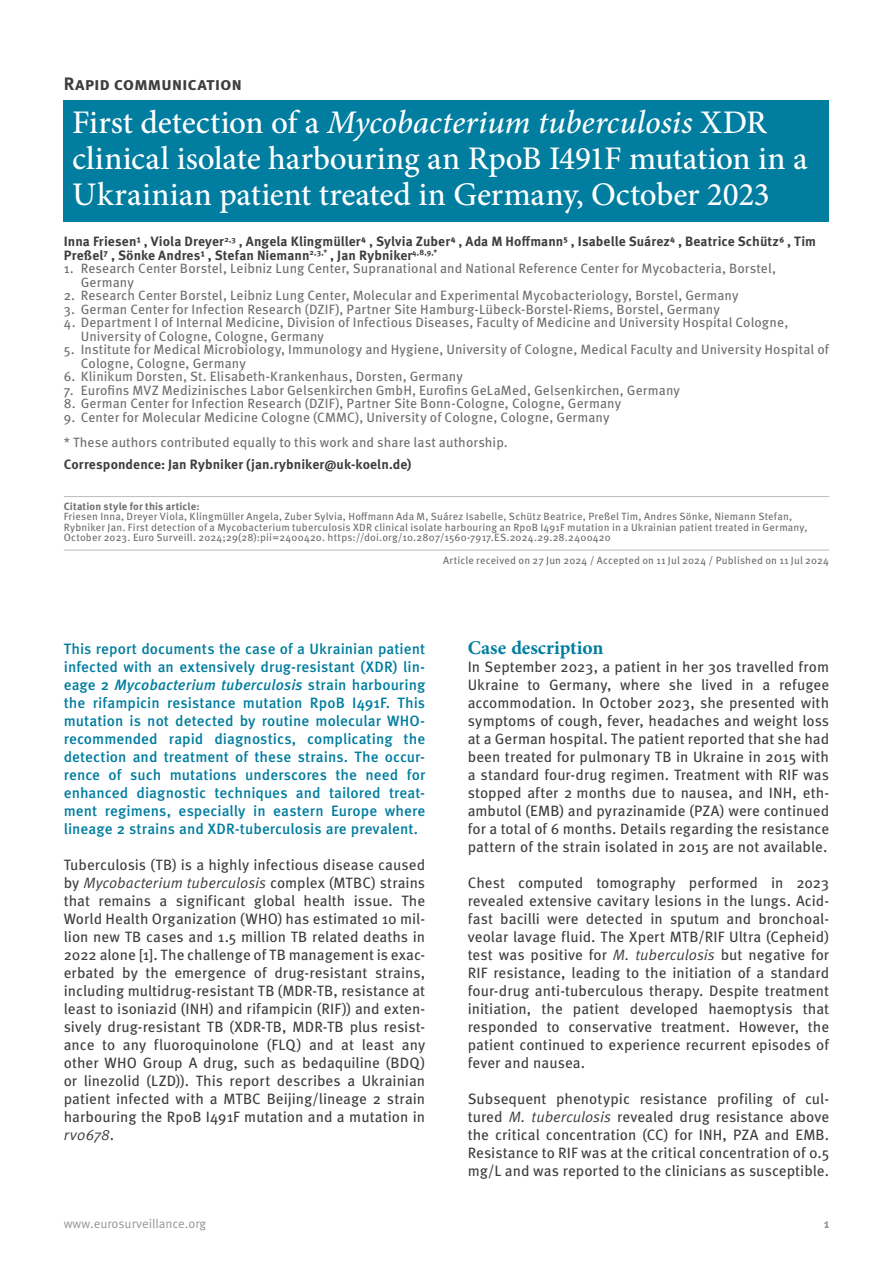
<style>
.page{position:relative;width:893px;height:1263px;background:#fff}
.page>*{position:absolute;margin:0;border:0;box-sizing:border-box;transform-origin:0 0}
.t1{font:500 33px/36px "Minion Pro";letter-spacing:-.005em;color:#fff}
.t2{font:700 19.5px "Minion Pro";color:#007d9f}
.t3{font:700 18px "Meta Pro";letter-spacing:-.015em;color:#3e3e3f}
.t4{font:15px/18px "Meta Pro";color:#3e3e3f;text-align:justify}
.t5{font:500 15px/18px "Meta Pro";letter-spacing:.005em;color:#007d9f;text-align:justify}
.t6{font:13.5px/13.5px "Meta Pro";letter-spacing:.005em;color:#6c6d70}
.t7{font:700 13.5px/13.5px "Meta Pro";letter-spacing:.01em;color:#3e3e3f}
.t8{font:12.75px "Meta Pro";color:#939598}
.t9{font:700 12.75px "Meta Pro";color:#939598}
.t10{font:10.5px/10.5px "Meta Pro";letter-spacing:.015em;color:#6c6d70}
.t11{font:700 10.5px "Meta Pro";letter-spacing:.015em;color:#6c6d70}
.s1{font-style:italic}
</style>
<div class="page">
<hr style="left:64px;top:496px;width:765px;height:1px;background:#bcbdc0">
<hr style="left:64px;top:550px;width:765px;height:1px;background:#bcbdc0">
<div style="left:64px;top:100px;width:765px;height:122px;background:#007d9f"></div>
<p class="t3" style="left:64px;top:72px;width:180px">Rapid communication</p>
<h1 class="t1" style="left:72px;top:104px;width:737px">First detection of a <span class="s1">Mycobacterium tuberculosis</span> XDR clinical isolate harbouring an RpoB I491F mutation in a<br>Ukrainian patient treated in Germany, October 2023</h1>
<p class="t7" style="left:64px;top:235px;width:754px">Inna Friesen¹ , Viola Dreyer<sup>2,3</sup> , Angela Klingmüller⁴ , Sylvia Zuber⁴ , Ada M Hoffmann⁵ , Isabelle Suárez⁴ , Beatrice Schütz⁶ , Tim<br>Preßel⁷ , Sönke Andres¹ , Stefan Niemann<sup>2,3,*</sup> , Jan Rybniker<sup>4,8,9,*</sup></p>
<p class="t6" style="left:81px;top:262px;width:697px;text-indent:-17px">1. Research Center Borstel, Leibniz Lung Center, Supranational and National Reference Center for Mycobacteria, Borstel,<br>Germany</p>
<p class="t6" style="left:64px;top:289px;width:676px">2. Research Center Borstel, Leibniz Lung Center, Molecular and Experimental Mycobacteriology, Borstel, Germany</p>
<p class="t6" style="left:64px;top:303px;width:658px">3. German Center for Infection Research (DZIF), Partner Site Hamburg-Lübeck-Borstel-Riems, Borstel, Germany</p>
<p class="t6" style="left:81px;top:316px;width:709px;text-indent:-17px">4. Department I of Internal Medicine, Division of Infectious Diseases, Faculty of Medicine and University Hospital Cologne,<br>University of Cologne, Cologne, Germany</p>
<p class="t6" style="left:81px;top:343px;width:750px;text-indent:-17px">5. Institute for Medical Microbiology, Immunology and Hygiene, University of Cologne, Medical Faculty and University Hospital of<br>Cologne, Cologne, Germany</p>
<p class="t6" style="left:64px;top:370px;width:401px">6. Klinikum Dorsten, St. Elisabeth-Krankenhaus, Dorsten, Germany</p>
<p class="t6" style="left:64px;top:384px;width:618px">7. Eurofins MVZ Medizinisches Labor Gelsenkirchen GmbH, Eurofins GeLaMed, Gelsenkirchen, Germany</p>
<p class="t6" style="left:64px;top:397px;width:559px">8. German Center for Infection Research (DZIF), Partner Site Bonn-Cologne, Cologne, Germany</p>
<p class="t6" style="left:64px;top:405px;width:547px;line-height:25.5px">9. Center for Molecular Medicine Cologne (CMMC), University of Cologne, Cologne, Germany * These authors contributed equally to this work and share last authorship.</p>
<p class="t7" style="left:64px;top:458px;width:349px">Correspondence: Jan Rybniker (jan.rybniker@uk-koeln.de)</p>
<p class="t11" style="left:64px;top:499px;width:137px">Citation style for this article:</p>
<p class="t10" style="left:64px;top:512px;width:745px">Friesen Inna, Dreyer Viola, Klingmüller Angela, Zuber Sylvia, Hoffmann Ada M, Suárez Isabelle, Schütz Beatrice, Preßel Tim, Andres Sönke, Niemann Stefan,<br>Rybniker Jan. First detection of a Mycobacterium tuberculosis XDR clinical isolate harbouring an RpoB I491F mutation in a Ukrainian patient treated in Germany,<br>October 2023. Euro Surveill. 2024;29(28):pii=2400420. https://doi.org/10.2807/1560-7917.ES.2024.29.28.2400420</p>
<p class="t10" style="left:443px;top:556px;width:388px">Article received on 27 Jun 2024 / Accepted on 11 Jul 2024 / Published on 11 Jul 2024</p>
<p class="t5" style="left:64px;top:640px;width:363px">This report documents the case of a Ukrainian patient infected with an extensively drug-resistant (XDR) lin&shy;eage 2 <span class="s1">Mycobacterium tuberculosis</span> strain harbouring the rifampicin resistance mutation RpoB I491F. This mutation is not detected by routine molecular WHO&shy;recommended rapid diagnostics, complicating the detection and treatment of these strains. The occur&shy;rence of such mutations underscores the need for enhanced diagnostic techniques and tailored treat&shy;ment regimens, especially in eastern Europe where lineage 2 strains and XDR-tuberculosis are prevalent.</p>
<p class="t4" style="left:64px;top:856px;width:363px">Tuberculosis (TB) is a highly infectious disease caused by <span class="s1">Mycobacterium tuberculosis</span> complex (MTBC) strains that remains a significant global health issue. The World Health Organization (WHO) has estimated 10 mil&shy;lion new TB cases and 1.5 million TB related deaths in 2022 alone [1]. The challenge of TB management is exac&shy;erbated by the emergence of drug-resistant strains, including multidrug-resistant TB (MDR-TB, resistance at least to isoniazid (INH) and rifampicin (RIF)) and exten&shy;sively drug-resistant TB (XDR-TB, MDR-TB plus resist&shy;ance to any fluoroquinolone (FLQ) and at least any other WHO Group A drug, such as bedaquiline (BDQ) or linezolid (LZD)). This report describes a Ukrainian patient infected with a MTBC Beijing/lineage 2 strain harbouring the RpoB I491F mutation and a mutation in <span class="s1">rv0678</span>.</p>
<h2 class="t2" style="left:468px;top:634px;width:137px">Case description</h2>
<p class="t4" style="left:468px;top:658px;width:363px">In September 2023, a patient in her 30s travelled from Ukraine to Germany, where she lived in a refugee accommodation. In October 2023, she presented with symptoms of cough, fever, headaches and weight loss at a German hospital. The patient reported that she had been treated for pulmonary TB in Ukraine in 2015 with a standard four-drug regimen. Treatment with RIF was stopped after 2 months due to nausea, and INH, eth&shy;ambutol (EMB) and pyrazinamide (PZA) were continued for a total of 6 months. Details regarding the resistance pattern of the strain isolated in 2015 are not available.</p>
<p class="t4" style="left:468px;top:874px;width:363px">Chest computed tomography performed in 2023 revealed extensive cavitary lesions in the lungs. Acid&shy;fast bacilli were detected in sputum and bronchoal&shy;veolar lavage fluid. The Xpert MTB/RIF Ultra (Cepheid) test was positive for <span class="s1">M. tuberculosis</span> but negative for RIF resistance, leading to the initiation of a standard four-drug anti-tuberculous therapy. Despite treatment initiation, the patient developed haemoptysis that responded to conservative treatment. However, the patient continued to experience recurrent episodes of fever and nausea.</p>
<p class="t4" style="left:468px;top:1090px;width:363px">Subsequent phenotypic resistance profiling of cul&shy;tured <span class="s1">M. tuberculosis</span> revealed drug resistance above the critical concentration (CC) for INH, PZA and EMB.<br>Resistance to RIF was at the critical concentration of 0.5 mg/L and was reported to the clinicians as susceptible.</p>
<p class="t8" style="left:64px;top:1215px;width:144px">www.eurosurveillance.org</p>
<p class="t9" style="left:824px;top:1215px;width:7px">1</p>
</div>
